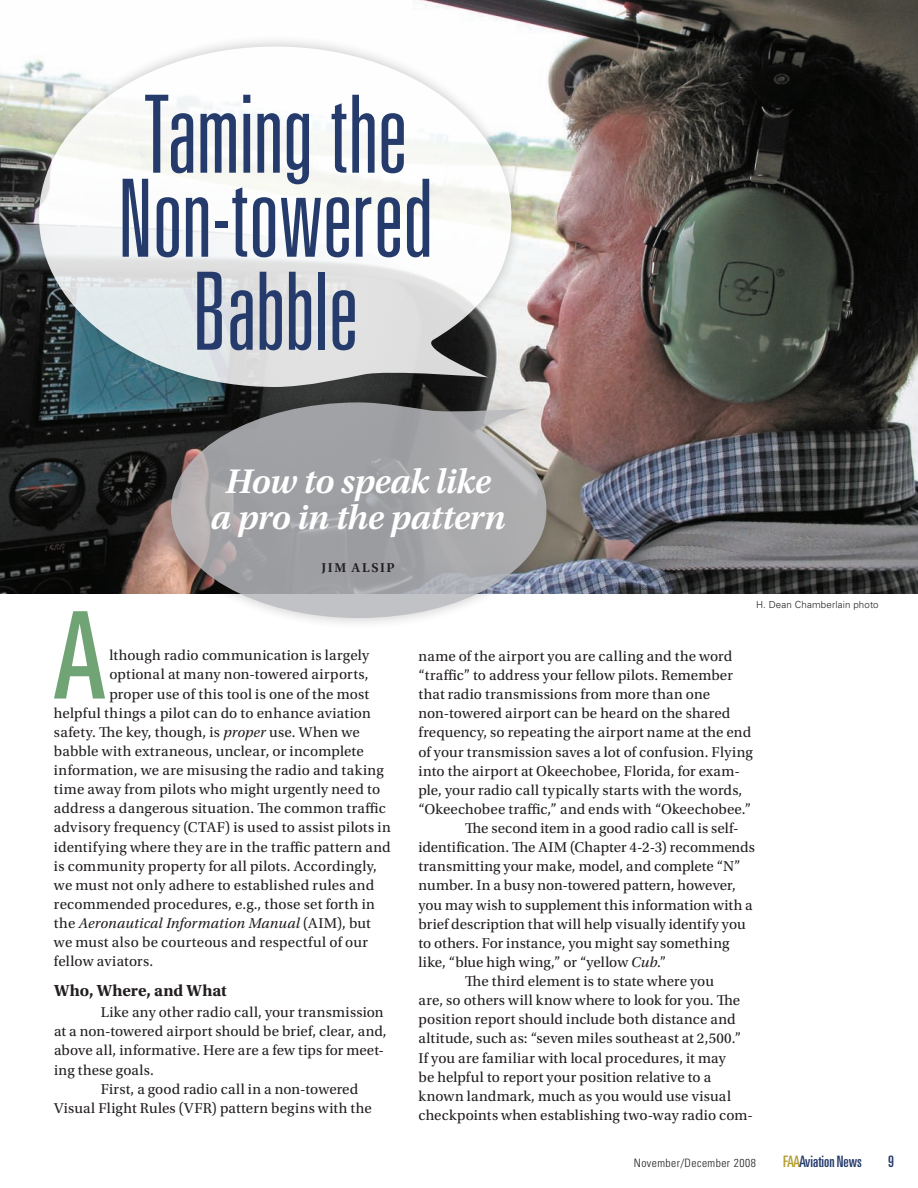
<style>
.page{position:relative;width:918px;height:1188px;background:#fff}
.page>*{position:absolute;margin:0;border:0;box-sizing:border-box;transform-origin:0 0}
.text{font:ultra-condensed 120.9px "Univers LT Std";color:#71a475}
.text-2{font:300 ultra-condensed 108px/84px "Univers LT Std";letter-spacing:-.005em;color:#253b6c}
.text-3{font:italic 600 36px/36px "Utopia Std";letter-spacing:-.015em;color:#fff;text-align:center}
.subhead_2{font:700 16.8px "Utopia Std";letter-spacing:.02em;color:#231f20}
.t1{font:ultra-condensed 15.75px "Univers LT Std";color:#253b6c}
.text-4{font:15px/19.2px "Utopia Std";letter-spacing:.01em;color:#231f20}
.text-5{font:italic 15px "Utopia Std";letter-spacing:.005em;color:#231f20}
.byline{font:600 13.5px "Utopia Std";letter-spacing:.125em;color:#231f20}
.t2{font:300 condensed 11.55px "Univers LT Std";letter-spacing:.04em;color:#231f20}
.photo_credit{font:300 9.75px "Univers LT Std";letter-spacing:.02em;color:#231f20}
.s1{font-style:italic}
.s2{font-style:normal}
.s3{color:#b49e32}
</style>
<div class="page">
<img style="left:0;top:0;width:918px;height:594px">
<div style="left:26px;top:34px;width:501px;height:369px;background:#231f20;opacity:.3"></div>
<svg style="left:39px;top:46px;width:473px;height:341px"></svg>
<div style="left:158px;top:387px;width:404px;height:244px;background:#231f20;opacity:.3"></div>
<svg style="left:171px;top:402px;width:376px;height:216px;fill:#a1a2a5"></svg>
<p class="text-2" style="left:117px;top:92px;width:317px">Taming the<br>Non-towered</p>
<p class="text-2" style="left:192px;top:269px;width:168px">Babble</p>
<p class="text-3" style="left:210px;top:464px;width:297px">How to speak like a pro in the pattern</p>
<p class="byline" style="left:321px;top:560px;width:75px">Jim Alsip</p>
<p class="text" style="left:53px;top:587px;width:55px">A</p>
<p class="text-4" style="left:109px;top:646px;width:261px">lthough radio communication is largely</p>
<p class="text-4" style="left:109px;top:665px;width:261px">optional at many non-towered airports,</p>
<p class="text-4" style="left:109px;top:684px;width:261px">proper use of this tool is one of the most</p>
<p class="text-4" style="left:54px;top:703px;width:318px">helpful things a pilot can do to enhance aviation</p>
<p class="text-4" style="left:54px;top:723px;width:307px">safety. The key, though, is <span class="s1">proper</span> use. When we</p>
<p class="text-4" style="left:54px;top:742px;width:311px">babble with extraneous, unclear, or incomplete</p>
<p class="text-4" style="left:54px;top:761px;width:331px">information, we are misusing the radio and taking</p>
<p class="text-4" style="left:54px;top:780px;width:328px">time away from pilots who might urgently need to</p>
<p class="text-4" style="left:54px;top:799px;width:333px">address a dangerous situation. The common traffic</p>
<p class="text-4" style="left:54px;top:818px;width:338px">advisory frequency (CTAF) is used to assist pilots in</p>
<p class="text-4" style="left:54px;top:837px;width:338px">identifying where they are in the traffic pattern and</p>
<p class="text-4" style="left:54px;top:856px;width:325px">is community property for all pilots. Accordingly,</p>
<p class="text-4" style="left:54px;top:876px;width:322px">we must not only adhere to established rules and</p>
<p class="text-4" style="left:54px;top:895px;width:323px">recommended procedures, e.g., those set forth in</p>
<p class="text-5" style="left:54px;top:915px;width:318px"><span class="s2">the</span> Aeronautical Information Manual <span class="s2">(AIM), but</span></p>
<p class="text-4" style="left:54px;top:933px;width:316px">we must also be courteous and respectful of our</p>
<p class="text-4" style="left:54px;top:952px;width:101px">fellow aviators.</p>
<p class="subhead_2" style="left:54px;top:981px;width:174px">Who, Where, and What</p>
<p class="text-4" style="left:54px;top:1003px;width:334px;text-indent:47px">Like any other radio call, your transmission at a non-towered airport should be brief, clear, and, above all, informative. Here are a few tips for meet&shy;ing these goals.</p>
<p class="text-4" style="left:54px;top:1079px;width:319px;text-indent:47px">First, a good radio call in a non-towered<br>Visual Flight Rules (VFR) pattern begins with the</p>
<p class="photo_credit" style="left:756px;top:598px;width:124px">H. Dean Chamberlain photo</p>
<p class="text-4" style="left:418px;top:647px;width:336px">name of the airport you are calling and the word “traffic” to address your fellow pilots. Remember that radio transmissions from more than one non-towered airport can be heard on the shared frequency, so repeating the airport name at the end of your transmission saves a lot of confusion. Flying into the airport at Okeechobee, Florida, for exam&shy;ple, your radio call typically starts with the words, “Okeechobee traffic,” and ends with “Okeechobee.”</p>
<p class="text-4" style="left:418px;top:819px;width:338px;text-indent:47px">The second item in a good radio call is self&shy;identification. The AIM (Chapter 4-2-3) recommends transmitting your make, model, and complete “N” number. In a busy non-towered pattern, however, you may wish to supplement this information with a brief description that will help visually identify you to others. For instance, you might say something like, “blue high wing,” or “yellow <span class="s1">Cub</span>.”</p>
<p class="text-4" style="left:418px;top:972px;width:336px;text-indent:47px">The third element is to state where you<br>are, so others will know where to look for you. The position report should include both distance and altitude, such as: “seven miles southeast at 2,500.” If you are familiar with local procedures, it may<br>be helpful to report your position relative to a known landmark, much as you would use visual checkpoints when establishing two-way radio com-</p>
<p class="t2" style="left:634px;top:1156px;width:124px">November/December 2008</p>
<p class="t1" style="left:783px;top:1152px;width:80px"><span class="s3">FAA</span>Aviation News</p>
<p class="t1" style="left:888px;top:1152px;width:7px">9</p>
</div>
